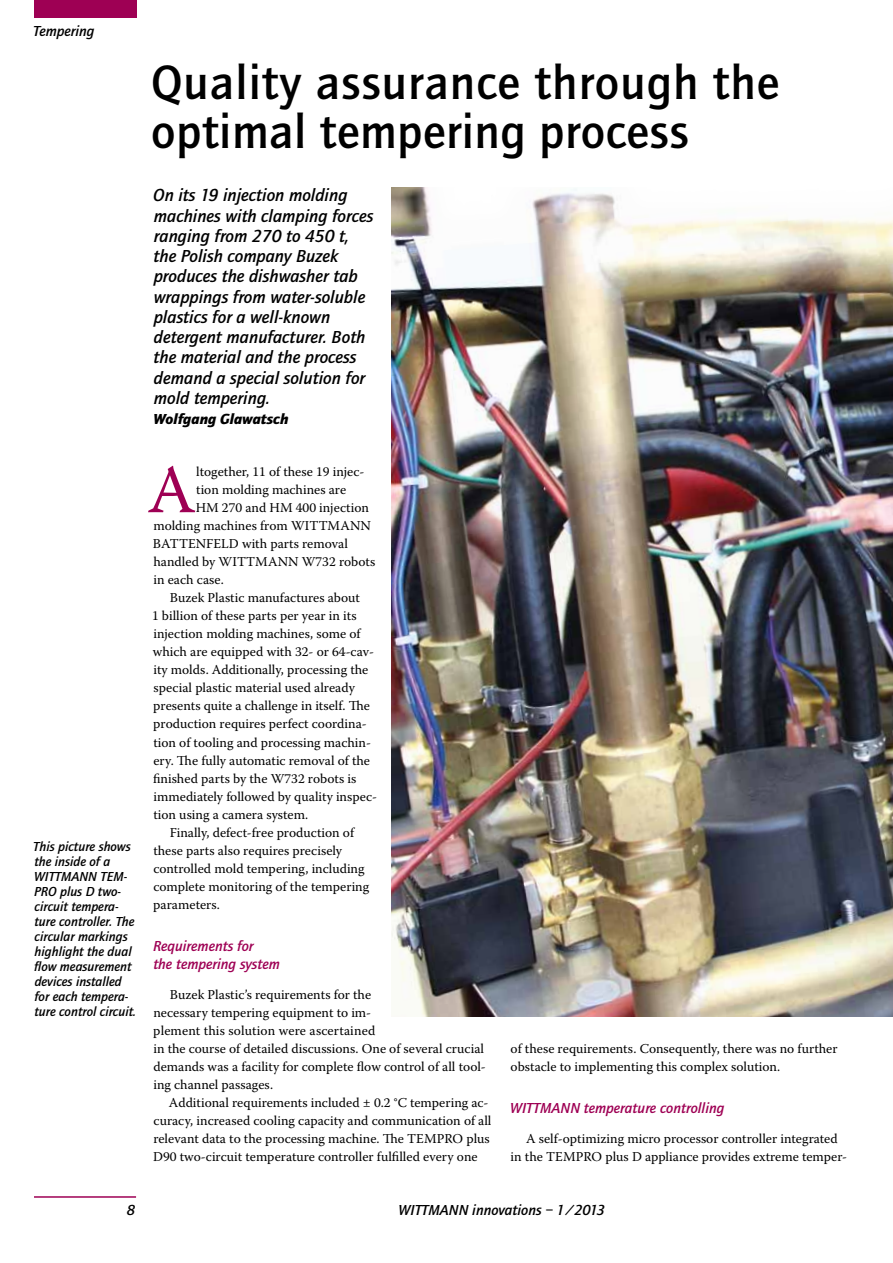
<style>
.page{position:relative;width:893px;height:1263px;background:#fff}
.page>*{position:absolute;margin:0;border:0;box-sizing:border-box;transform-origin:0 0}
.t1{font:68.25px "Warnock Pro";color:#9e0054}
.t2{font:500 49.5px/49.5px "Quay Sans";letter-spacing:.02em;color:#000}
.t3{font:italic 500 18px/20.2px "Quay Sans";color:#000}
.t4{font:italic 500 15px/18px "Quay Sans";color:#9e0054}
.t5{font:italic 500 15px "Quay Sans";color:#000}
.t6{font:italic 900 15px "Quay Sans";color:#000}
.t7{font:13.5px/18px "Warnock Pro";color:#000}
.t8{font:italic 500 13.5px/15px "Quay Sans";color:#000}
</style>
<div class="page">
<div style="left:34px;top:0;width:102px;height:18px;background:#9e0054"></div>
<hr style="left:34px;top:1196px;width:102px;height:2px;background:#9e0054">
<img style="left:391px;top:188px;width:502px;height:829px">
<p class="t5" style="left:33px;top:22px;width:63px">Tempering</p>
<p class="t8" style="left:33px;top:839px;width:104px">This picture shows the inside of a<br>WITTMANN TEM-<br>PRO plus D two&shy;circuit tempera&shy;ture controller. The circular markings highlight the dual flow measurement devices installed for each tempera&shy;ture control circuit.</p>
<h2 class="t2" style="left:151px;top:58px;width:630px">Quality assurance through the optimal tempering process</h2>
<p class="t3" style="left:153px;top:185px;width:222px">On its 19 injection molding machines with clamping forces ranging from 270 to 450 t, the Polish company Buzek produces the dishwasher tab wrappings from water-soluble plastics for a well-known detergent manufacturer. Both the material and the process demand a special solution for mold tempering.</p>
<p class="t6" style="left:153px;top:410px;width:137px">Wolfgang Glawatsch</p>
<h1 class="t1" style="left:147px;top:449px;width:50px">A</h1>
<p class="t7" style="left:196px;top:462px;width:170px">ltogether, 11 of these 19 injec-</p>
<p class="t7" style="left:196px;top:480px;width:151px">tion molding machines are</p>
<p class="t7" style="left:196px;top:498px;width:175px">HM 270 and HM 400 injection</p>
<p class="t7" style="left:153px;top:516px;width:219px">molding machines from WITTMANN</p>
<p class="t7" style="left:153px;top:535px;width:196px">BATTENFELD with parts removal</p>
<p class="t7" style="left:153px;top:553px;width:223px">handled by WITTMANN W732 robots</p>
<p class="t7" style="left:153px;top:571px;width:72px">in each case.</p>
<p class="t7" style="left:170px;top:589px;width:192px">Buzek Plastic manufactures about</p>
<p class="t7" style="left:152px;top:607px;width:206px">1 billion of these parts per year in its</p>
<p class="t7" style="left:153px;top:625px;width:209px">injection molding machines, some of</p>
<p class="t7" style="left:153px;top:643px;width:223px">which are equipped with 32- or 64-cav-</p>
<p class="t7" style="left:153px;top:661px;width:216px">ity molds. Additionally, processing the</p>
<p class="t7" style="left:154px;top:679px;width:203px">special plastic material used already</p>
<p class="t7" style="left:153px;top:697px;width:218px">presents quite a challenge in itself. The</p>
<p class="t7" style="left:153px;top:715px;width:215px">production requires perfect coordina-</p>
<p class="t7" style="left:153px;top:733px;width:219px">tion of tooling and processing machin-</p>
<p class="t7" style="left:153px;top:751px;width:218px">ery. The fully automatic removal of the</p>
<p class="t7" style="left:153px;top:769px;width:205px">finished parts by the W732 robots is</p>
<p class="t7" style="left:153px;top:787px;width:225px">immediately followed by quality inspec-</p>
<p class="t7" style="left:153px;top:805px;width:156px">tion using a camera system.</p>
<p class="t7" style="left:170px;top:823px;width:186px">Finally, defect-free production of</p>
<p class="t7" style="left:153px;top:841px;width:190px">these parts also requires precisely</p>
<p class="t7" style="left:153px;top:859px;width:213px">controlled mold tempering, including</p>
<p class="t7" style="left:153px;top:877px;width:217px">complete monitoring of the tempering</p>
<p class="t7" style="left:153px;top:895px;width:68px">parameters.</p>
<p class="t4" style="left:153px;top:937px;width:128px">Requirements for<br>the tempering system</p>
<p class="t7" style="left:153px;top:985px;width:334px;text-indent:17px">Buzek Plastic’s requirements for the<br>necessary tempering equipment to im-<br>plement this solution were ascertained<br>in the course of detailed discussions. One of several crucial demands was a facility for complete flow control of all tool&shy;ing channel passages.</p>
<p class="t7" style="left:153px;top:1093px;width:340px;text-indent:16px">Additional requirements included ± 0.2 °C tempering ac&shy;curacy, increased cooling capacity and communication of all relevant data to the processing machine. The TEMPRO plus D90 two-circuit temperature controller fulfilled every one</p>
<p class="t7" style="left:511px;top:1039px;width:328px">of these requirements. Consequently, there was no further obstacle to implementing this complex solution.</p>
<p class="t4" style="left:510px;top:1099px;width:216px">WITTMANN temperature controlling</p>
<p class="t7" style="left:511px;top:1129px;width:338px;text-align:center">A self-optimizing micro processor controller integrated<br>in the TEMPRO plus D appliance provides extreme temper-</p>
<p class="t5" style="left:127px;top:1201px;width:10px">8</p>
<p class="t5" style="left:398px;top:1201px;width:208px">WITTMANN innovations – 1/2013</p>
</div>
